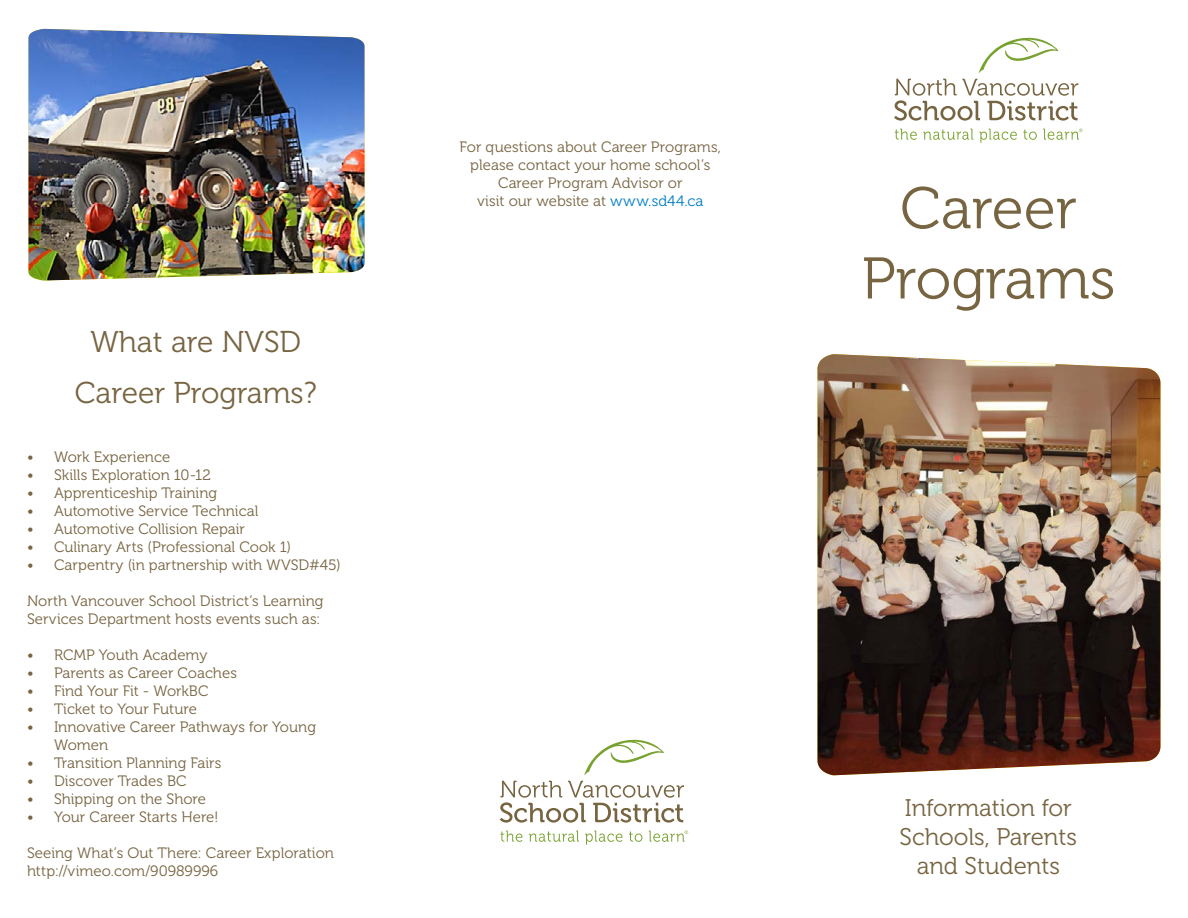
<style>
.page{position:relative;width:1188px;height:918px;background:#fff}
.page>*{position:absolute;margin:0;border:0;box-sizing:border-box;transform-origin:0 0}
.t1{font:58.5px/70.2px "Museo 300";color:#776441;text-align:center}
.t2{font:30px/51px "Museo 300";color:#776441;text-align:center}
.t3{font:24px/28.8px "Museo 300";color:#776441;text-align:center}
.t4{font:15px/18px "Museo 300";color:#776441}
.s1{color:#007dc3}
</style>
<div class="page">
<svg style="left:500px;top:781px;width:184px;height:42px"></svg>
<svg style="left:500px;top:831px;width:22px;height:11px"></svg>
<svg style="left:529px;top:831px;width:50px;height:11px"></svg>
<svg style="left:585px;top:831px;width:37px;height:14px"></svg>
<svg style="left:629px;top:832px;width:13px;height:10px"></svg>
<svg style="left:584px;top:740px;width:80px;height:35px"></svg>
<svg style="left:649px;top:830px;width:39px;height:12px"></svg>
<svg style="left:894px;top:79px;width:184px;height:42px"></svg>
<svg style="left:895px;top:129px;width:22px;height:11px"></svg>
<svg style="left:923px;top:129px;width:50px;height:11px"></svg>
<svg style="left:979px;top:129px;width:38px;height:14px"></svg>
<svg style="left:1023px;top:130px;width:14px;height:10px"></svg>
<svg style="left:979px;top:38px;width:79px;height:35px"></svg>
<svg style="left:1043px;top:128px;width:40px;height:12px"></svg>
<img style="left:817px;top:354px;width:343px;height:421px">
<img style="left:28px;top:29px;width:336px;height:251px">
<h2 class="t2" style="left:75px;top:317px;width:243px">What are NVSD<br>Career Programs?</h2>
<p class="t4" style="left:27px;top:448px;width:145px">• Work Experience</p>
<p class="t4" style="left:27px;top:466px;width:186px">• Skills Exploration 10-12</p>
<p class="t4" style="left:27px;top:484px;width:192px">• Apprenticeship Training</p>
<p class="t4" style="left:27px;top:502px;width:233px">• Automotive Service Technical</p>
<p class="t4" style="left:27px;top:520px;width:220px">• Automotive Collision Repair</p>
<p class="t4" style="left:27px;top:538px;width:266px">• Culinary Arts (Professional Cook 1)</p>
<p class="t4" style="left:27px;top:556px;width:315px">• Carpentry (in partnership with WVSD#45)</p>
<p class="t4" style="left:27px;top:592px;width:298px">North Vancouver School District’s Learning<br>Services Department hosts events such as:</p>
<p class="t4" style="left:27px;top:646px;width:182px">• RCMP Youth Academy</p>
<p class="t4" style="left:27px;top:664px;width:211px">• Parents as Career Coaches</p>
<p class="t4" style="left:27px;top:682px;width:183px">• Find Your Fit - WorkBC</p>
<p class="t4" style="left:27px;top:700px;width:171px">• Ticket to Your Future</p>
<p class="t4" style="left:54px;top:718px;width:264px;text-indent:-27px">• Innovative Career Pathways for Young<br>Women</p>
<p class="t4" style="left:27px;top:754px;width:196px">• Transition Planning Fairs</p>
<p class="t4" style="left:27px;top:772px;width:161px">• Discover Trades BC</p>
<p class="t4" style="left:27px;top:790px;width:181px">• Shipping on the Shore</p>
<p class="t4" style="left:27px;top:808px;width:193px">• Your Career Starts Here!</p>
<p class="t4" style="left:27px;top:844px;width:308px">Seeing What’s Out There: Career Exploration http://vimeo.com/90989996</p>
<p class="t4" style="left:460px;top:138px;width:263px;text-align:center">For questions about Career Programs, please contact your home school’s<br>Career Program Advisor or<br>visit our website at <span class="s1">www.sd44.ca</span></p>
<h1 class="t1" style="left:862px;top:174px;width:255px">Career<br>Programs</h1>
<h3 class="t3" style="left:900px;top:794px;width:179px">Information for<br>Schools, Parents and Students</h3>
</div>
